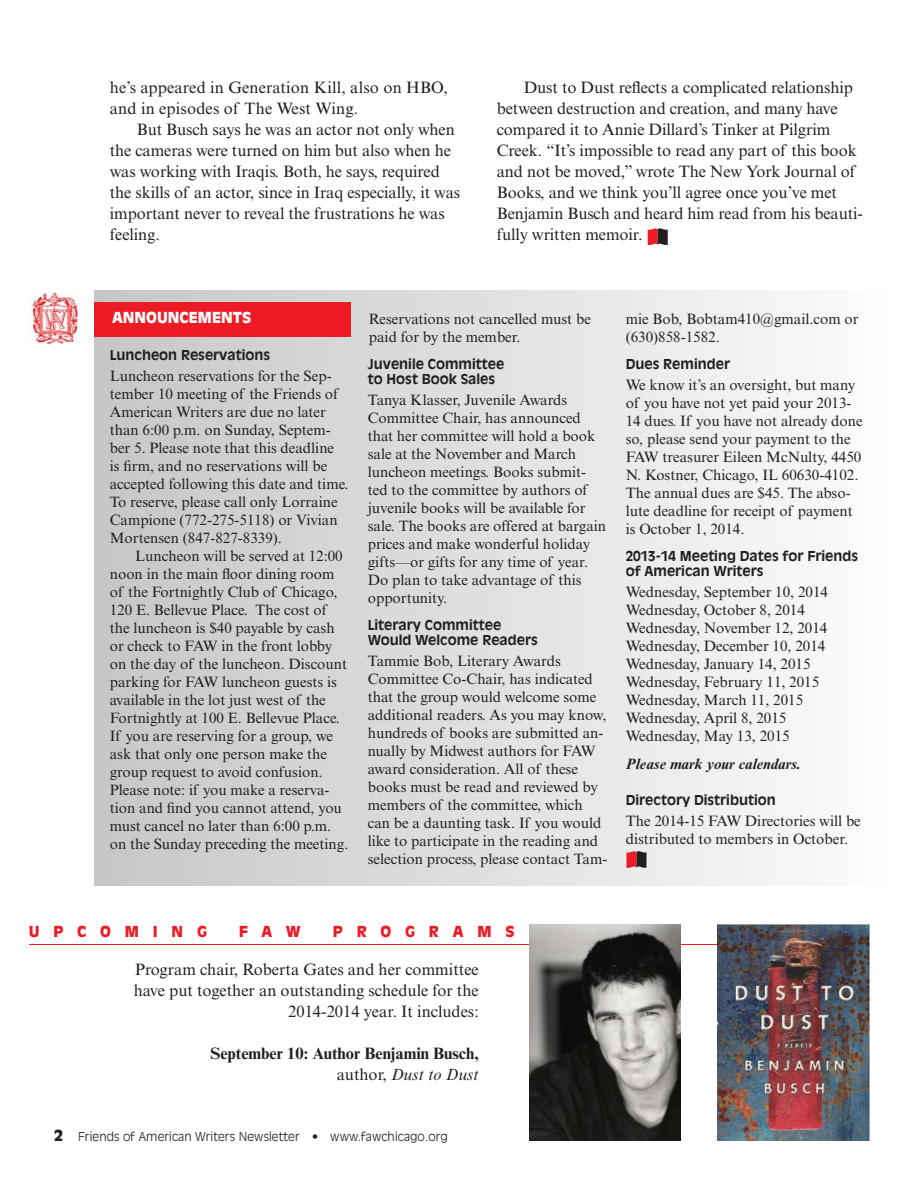
<style>
.page{position:relative;width:918px;height:1188px;background:#fff}
.page>*{position:absolute;margin:0;border:0;box-sizing:border-box;transform-origin:0 0}
.t1{font:16.5px/21px "Times New Roman MT Std";letter-spacing:-.005em;color:#231f20}
.t2{font:700 16.5px/21px "Times New Roman MT Std";color:#231f20;text-align:right}
.t3{font:15px/18px "Times New Roman MT Std";color:#231f20}
.t4{font:italic 700 15px "Times New Roman MT Std";color:#231f20}
.t5{font:900 15px "Antique Olive Std";letter-spacing:.92em;color:#ed1c24}
.t6{font:900 15px "Antique Olive Std";color:#fff}
.t7{font:700 13.5px/15px "Antique Olive Std";color:#231f20}
.t8{font:300 12px "Antique Olive Std";letter-spacing:.01em;color:#231f20}
.s1{font-weight:400}
.s2{font-weight:400;font-style:italic}
.s3{font-weight:900;font-size:15px}
</style>
<div class="page">
<hr style="left:29px;top:944px;width:731px;height:1px;background:#ed1c24">
<div style="left:94px;top:291px;width:793px;height:595px;background:linear-gradient(to right,#c4c6c8,#fcfcfc)"></div>
<div style="left:94px;top:302px;width:257px;height:35px;background:#ed1c24"></div>
<img style="left:28px;top:292px;width:53px;height:53px">
<img style="left:717px;top:924px;width:153px;height:217px">
<img style="left:529px;top:924px;width:152px;height:217px">
<svg style="left:648px;top:228px;width:20px;height:17px"></svg>
<svg style="left:626px;top:851px;width:21px;height:17px"></svg>
<p class="t1" style="left:110px;top:78px;width:340px">he’s appeared in Generation Kill, also on HBO, and in episodes of The West Wing.</p>
<p class="t1" style="left:110px;top:120px;width:352px;text-indent:27px">But Busch says he was an actor not only when the cameras were turned on him but also when he was working with Iraqis. Both, he says, required the skills of an actor, since in Iraq especially, it was important never to reveal the frustrations he was feeling.</p>
<p class="t1" style="left:497px;top:78px;width:368px;text-indent:27px">Dust to Dust reflects a complicated relationship between destruction and creation, and many have compared it to Annie Dillard’s Tinker at Pilgrim Creek. “It’s impossible to read any part of this book and not be moved,” wrote The New York Journal of Books, and we think you’ll agree once you’ve met Benjamin Busch and heard him read from his beauti&shy;fully written memoir.</p>
<p class="t6" style="left:112px;top:310px;width:141px">ANNOUNCEMENTS</p>
<p class="t7" style="left:110px;top:349px;width:162px">Luncheon Reservations</p>
<p class="t3" style="left:110px;top:369px;width:240px">Luncheon reservations for the Sep&shy;tember 10 meeting of the Friends of American Writers are due no later than 6:00 p.m. on Sunday, Septem&shy;ber 5. Please note that this deadline<br>is firm, and no reservations will be accepted following this date and time.<br>To reserve, please call only Lorraine Campione (772-275-5118) or Vivian Mortensen (847-827-8339).</p>
<p class="t3" style="left:110px;top:549px;width:240px;text-indent:26px">Luncheon will be served at 12:00 noon in the main floor dining room of the Fortnightly Club of Chicago, 120 E. Bellevue Place. The cost of the luncheon is $40 payable by cash or check to FAW in the front lobby on the day of the luncheon. Discount parking for FAW luncheon guests is available in the lot just west of the Fortnightly at 100 E. Bellevue Place.<br>If you are reserving for a group, we ask that only one person make the group request to avoid confusion.<br>Please note: if you make a reserva&shy;tion and find you cannot attend, you must cancel no later than 6:00 p.m. on the Sunday preceding the meeting.</p>
<p class="t3" style="left:369px;top:311px;width:224px">Reservations not cancelled must be paid for by the member.</p>
<p class="t7" style="left:368px;top:357px;width:138px">Juvenile Committee to Host Book Sales</p>
<p class="t3" style="left:368px;top:392px;width:240px">Tanya Klasser, Juvenile Awards<br>Committee Chair, has announced that her committee will hold a book sale at the November and March luncheon meetings. Books submit&shy;ted to the committee by authors of juvenile books will be available for sale. The books are offered at bargain prices and make wonderful holiday gifts—or gifts for any time of year.<br>Do plan to take advantage of this opportunity.</p>
<p class="t7" style="left:368px;top:618px;width:172px">Literary Committee<br>Would Welcome Readers</p>
<p class="t3" style="left:368px;top:653px;width:241px">Tammie Bob, Literary Awards Committee Co-Chair, has indicated that the group would welcome some additional readers. As you may know, hundreds of books are submitted an&shy;nually by Midwest authors for FAW award consideration. All of these books must be read and reviewed by members of the committee, which can be a daunting task. If you would like to participate in the reading and selection process, please contact Tam-</p>
<p class="t3" style="left:626px;top:311px;width:234px">mie Bob, Bobtam410@gmail.com or (630)858-1582.</p>
<p class="t7" style="left:626px;top:357px;width:106px">Dues Reminder</p>
<p class="t3" style="left:626px;top:377px;width:238px">We know it’s an oversight, but many of you have not yet paid your 2013- 14 dues. If you have not already done so, please send your payment to the FAW treasurer Eileen McNulty, 4450<br>N. Kostner, Chicago, IL 60630-4102.<br>The annual dues are $45. The abso&shy;lute deadline for receipt of payment is October 1, 2014.</p>
<p class="t7" style="left:626px;top:549px;width:234px">2013-14 Meeting Dates for Friends of American Writers</p>
<p class="t3" style="left:626px;top:584px;width:204px">Wednesday, September 10, 2014<br>Wednesday, October 8, 2014<br>Wednesday, November 12, 2014<br>Wednesday, December 10, 2014<br>Wednesday, January 14, 2015<br>Wednesday, February 11, 2015<br>Wednesday, March 11, 2015<br>Wednesday, April 8, 2015<br>Wednesday, May 13, 2015</p>
<p class="t4" style="left:626px;top:759px;width:176px">Please mark your calendars.</p>
<p class="t7" style="left:626px;top:794px;width:151px">Directory Distribution</p>
<p class="t3" style="left:626px;top:814px;width:237px">The 2014-15 FAW Directories will be distributed to members in October.</p>
<p class="t5" style="left:29px;top:924px;width:180px">UPCOMING</p>
<p class="t5" style="left:239px;top:924px;width:63px">FAW</p>
<p class="t5" style="left:333px;top:924px;width:183px">PROGRAMS</p>
<p class="t1" style="left:134px;top:960px;width:347px;text-align:right">Program chair, Roberta Gates and her committee have put together an outstanding schedule for the<br>2014-2014 year. It includes:</p>
<p class="t2" style="left:210px;top:1044px;width:270px">September 10: Author Benjamin Busch, <span class="s1">author,</span> <span class="s2">Dust to Dust</span></p>
<p class="t8" style="left:54px;top:1131px;width:395px"><span class="s3">2</span> Friends of American Writers Newsletter • www.fawchicago.org</p>
</div>
